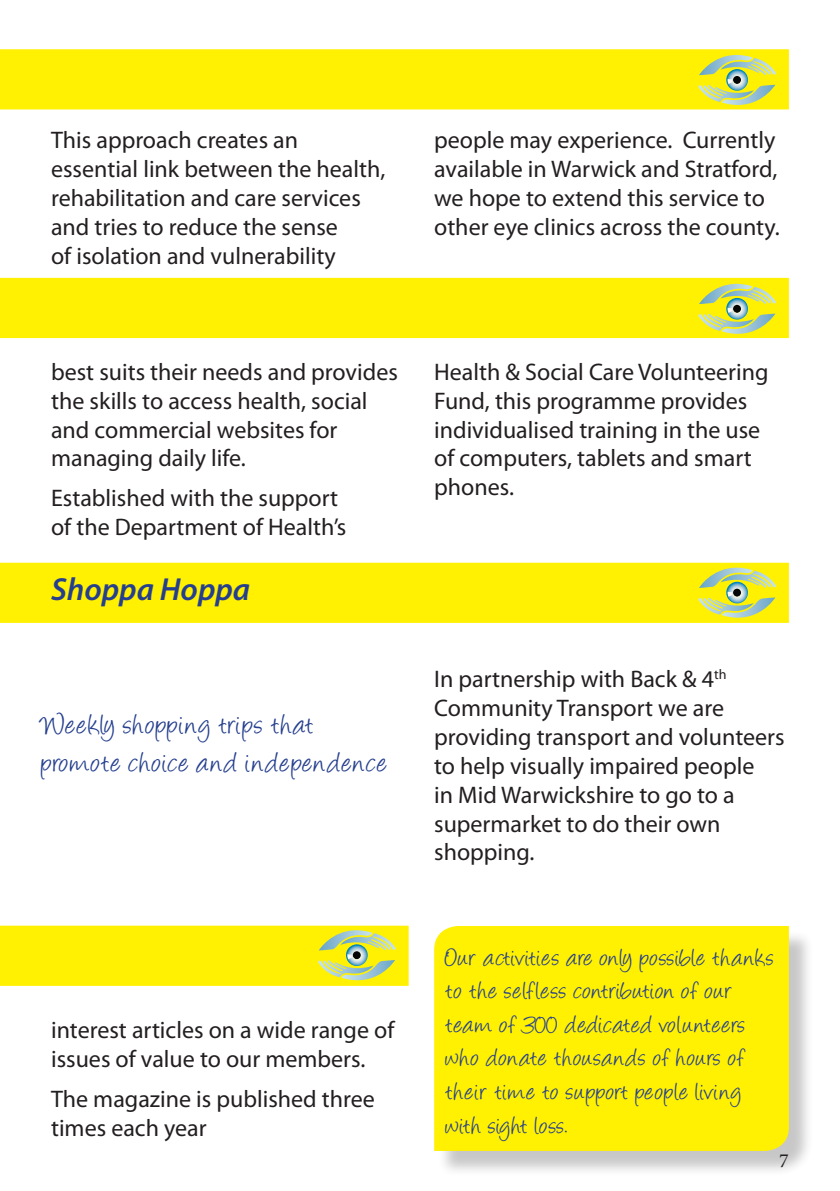
<style>
.page{position:relative;width:840px;height:1191px;background:#fff}
.page>*{position:absolute;margin:0;border:0;box-sizing:border-box;transform-origin:0 0}
.quote_box_text{font:32px/38.4px "Angelina";letter-spacing:.045em;color:#253f8e}
.t1{font:italic 600 32px "Myriad Pro";color:#253f8e}
.quote_box_text-2{font:28px/33.6px "Angelina";letter-spacing:.035em;color:#253f8e}
.body{font:24px/28.8px "Myriad Pro";color:#231f20}
.t2{font:20px "Minion Pro";color:#231f20}
</style>
<div class="page">
<div style="left:0;top:49px;width:788px;height:60px;background:#fff101"></div>
<svg style="left:697px;top:55px;width:78px;height:55px"></svg>
<div style="left:0;top:278px;width:788px;height:60px;background:#fff101"></div>
<svg style="left:697px;top:284px;width:78px;height:55px"></svg>
<div style="left:0;top:563px;width:788px;height:60px;background:#fff101"></div>
<svg style="left:697px;top:567px;width:78px;height:56px"></svg>
<div style="left:437px;top:929px;width:376px;height:247px;background:#231f20;opacity:.25"></div>
<div style="left:434px;top:926px;width:354px;height:225px;background:#fff101"></div>
<svg style="left:0;top:925px;width:408px;height:61px"></svg>
<p class="body" style="left:51px;top:126px;width:336px">This approach creates an essential link between the health, rehabilitation and care services and tries to reduce the sense<br>of isolation and vulnerability</p>
<p class="body" style="left:434px;top:126px;width:347px">people may experience. Currently available in Warwick and Stratford, we hope to extend this service to other eye clinics across the county.</p>
<p class="body" style="left:51px;top:357px;width:348px">best suits their needs and provides the skills to access health, social and commercial websites for managing daily life.</p>
<p class="body" style="left:51px;top:483px;width:297px">Established with the support of the Department of Health’s</p>
<p class="t1" style="left:51px;top:568px;width:200px">Shoppa Hoppa</p>
<p class="quote_box_text" style="left:41px;top:708px;width:347px">Weekly shopping trips that promote choice and independence</p>
<p class="body" style="left:51px;top:1015px;width:344px">interest articles on a wide range of issues of value to our members.</p>
<p class="body" style="left:51px;top:1084px;width:325px">The magazine is published three times each year</p>
<p class="body" style="left:434px;top:357px;width:335px">Health &amp; Social Care Volunteering<br>Fund, this programme provides individualised training in the use of computers, tablets and smart phones.</p>
<p class="body" style="left:434px;top:664px;width:352px">In partnership with Back &amp; 4<sup>th<br></sup>Community Transport we are providing transport and volunteers to help visually impaired people<br>in Mid Warwickshire to go to a supermarket to do their own shopping.</p>
<p class="quote_box_text-2" style="left:445px;top:943px;width:329px">Our activities are only possible thanks to the selfless contribution of our team of 300 dedicated volunteers who donate thousands of hours of their time to support people living with sight loss.</p>
<p class="t2" style="left:778px;top:1147px;width:11px">7</p>
</div>
